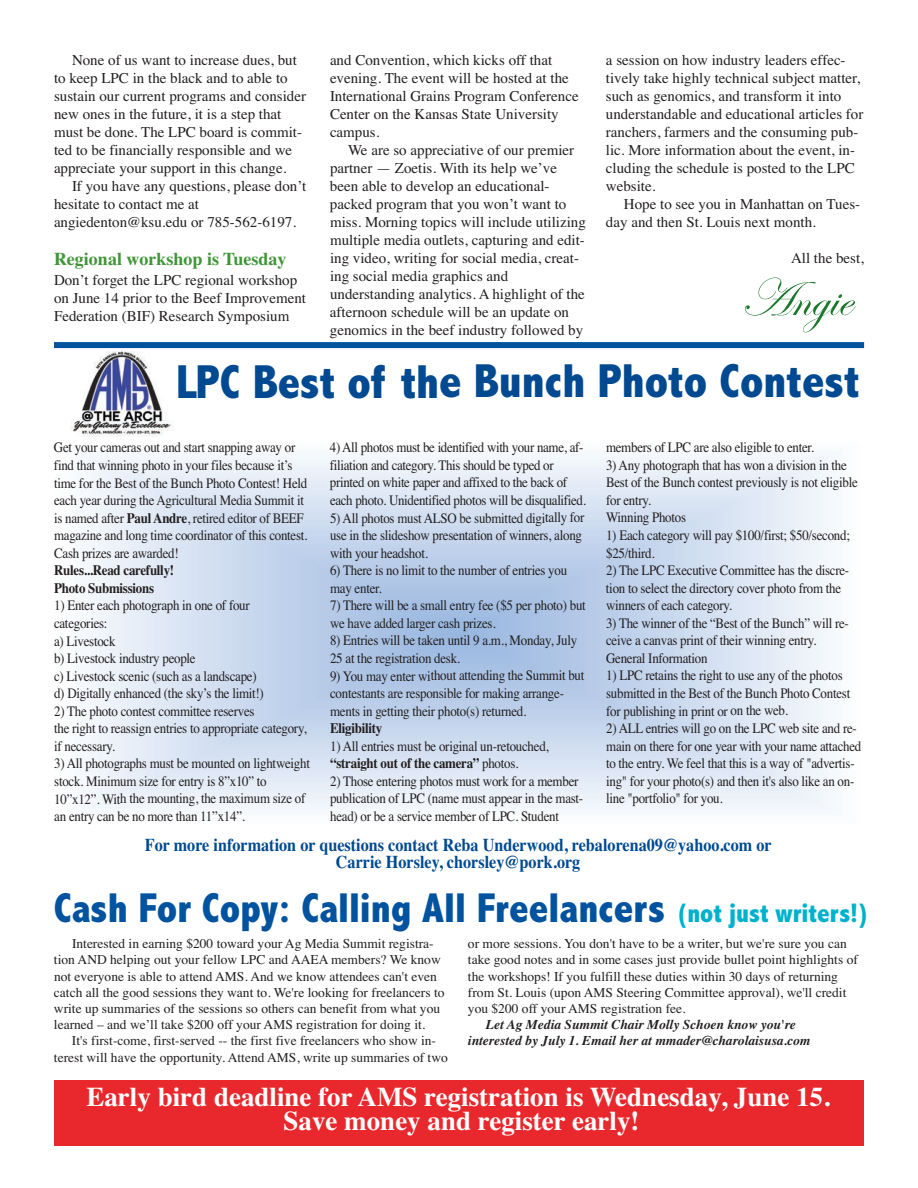
<style>
.page{position:relative;width:918px;height:1188px;background:#fff}
.page>*{position:absolute;margin:0;border:0;box-sizing:border-box;transform-origin:0 0}
.t1{font:54px "Edwardian Script ITC";color:#1a772c}
.t2{font:800 condensed 48px "Abadi";color:#014990}
.t3{font:800 condensed 42px "Abadi";color:#0153a0}
.t4{font:700 27px/23.4px "Times";color:#fff;text-align:center}
.t5{font:700 18px/17.5px "Times";color:#014990;text-align:center;scale:.9 1}
.t6{font:700 18px "Times";color:#3f9537}
.t7{font:15px/18px "Times";color:#231f20}
.t8{font:14.4px/17.5px "Times";letter-spacing:-.02em;color:#231f20;scale:.9 1}
.t9{font:700 14.4px/17.5px "Times";letter-spacing:-.02em;color:#231f20;scale:.9 1}
.t10{font:13.5px/16.2px "Times";color:#231f20}
.t11{font:italic 700 13.5px/16.2px "Times";color:#231f20;text-align:center}
.s1{font-weight:700}
.s2{font-size:27px;color:#00b1cd}
</style>
<div class="page">
<div style="left:54px;top:1080px;width:810px;height:66px;background:#e9282d"></div>
<img style="left:54px;top:348px;width:142px;height:89px">
<div style="left:54px;top:342px;width:810px;height:6px;background:#0153a0"></div>
<p class="t7" style="left:54px;top:51px;width:254px;text-indent:18px">None of us want to increase dues, but to keep LPC in the black and to able to sustain our current programs and consider new ones in the future, it is a step that must be done. The LPC board is commit&shy;ted to be financially responsible and we appreciate your support in this change.</p>
<p class="t7" style="left:54px;top:177px;width:254px;text-indent:18px">If you have any questions, please don’t hesitate to contact me at angiedenton@ksu.edu or 785-562-6197.</p>
<p class="t6" style="left:54px;top:249px;width:234px">Regional workshop is Tuesday</p>
<p class="t7" style="left:54px;top:271px;width:254px">Don’t forget the LPC regional workshop on June 14 prior to the Beef Improvement<br>Federation (BIF) Research Symposium</p>
<p class="t7" style="left:330px;top:51px;width:250px">and Convention, which kicks off that evening. The event will be hosted at the<br>International Grains Program Conference<br>Center on the Kansas State University campus.</p>
<p class="t7" style="left:330px;top:141px;width:257px;text-indent:18px">We are so appreciative of our premier partner — Zoetis. With its help we’ve been able to develop an educational&shy;packed program that you won’t want to miss. Morning topics will include utilizing multiple media outlets, capturing and edit&shy;ing video, writing for social media, creat&shy;ing social media graphics and understanding analytics. A highlight of the afternoon schedule will be an update on genomics in the beef industry followed by</p>
<p class="t7" style="left:606px;top:51px;width:259px">a session on how industry leaders effec&shy;tively take highly technical subject matter, such as genomics, and transform it into understandable and educational articles for ranchers, farmers and the consuming pub&shy;lic. More information about the event, in&shy;cluding the schedule is posted to the LPC website.</p>
<p class="t7" style="left:606px;top:195px;width:256px;text-indent:18px">Hope to see you in Manhattan on Tues&shy;day and then St. Louis next month.</p>
<p class="t7" style="left:791px;top:249px;width:74px">All the best,</p>
<h1 class="t1" style="left:740px;top:264px;width:112px">Angie</h1>
<h2 class="t2" style="left:176px;top:353px;width:685px">LPC Best of the Bunch Photo Contest</h2>
<p class="t8" style="left:54px;top:439px;width:283px">Get your cameras out and start snapping away or find that winning photo in your files because it’s time for the Best of the Bunch Photo Contest! Held each year during the Agricultural Media Summit it is named after <span class="s1">Paul Andre</span>, retired editor of BEEF magazine and long time coordinator of this contest.<br>Cash prizes are awarded!</p>
<p class="t9" style="left:54px;top:562px;width:135px">Rules...Read carefully!<br>Photo Submissions</p>
<p class="t8" style="left:54px;top:597px;width:235px">1) Enter each photograph in one of four categories:<br>a) Livestock<br>b) Livestock industry people<br>c) Livestock scenic (such as a landscape) d) Digitally enhanced (the sky’s the limit!)</p>
<p class="t8" style="left:54px;top:702px;width:282px">2) The photo contest committee reserves<br>the right to reassign entries to appropriate category, if necessary.</p>
<p class="t8" style="left:54px;top:755px;width:286px">3) All photographs must be mounted on lightweight stock. Minimum size for entry is 8”x10” to 10”x12”. With the mounting, the maximum size of an entry can be no more than 11”x14”.</p>
<p class="t8" style="left:330px;top:439px;width:286px">4) All photos must be identified with your name, af&shy;filiation and category. This should be typed or printed on white paper and affixed to the back of each photo. Unidentified photos will be disqualified.</p>
<p class="t8" style="left:330px;top:509px;width:284px">5) All photos must ALSO be submitted digitally for use in the slideshow presentation of winners, along with your headshot.</p>
<p class="t8" style="left:330px;top:561px;width:265px">6) There is no limit to the number of entries you may enter.</p>
<p class="t8" style="left:330px;top:597px;width:286px">7) There will be a small entry fee ($5 per photo) but we have added larger cash prizes.</p>
<p class="t8" style="left:330px;top:632px;width:276px">8) Entries will be taken until 9 a.m., Monday, July<br>25 at the registration desk.</p>
<p class="t8" style="left:330px;top:667px;width:284px">9) You may enter without attending the Summit but contestants are responsible for making arrange&shy;ments in getting their photo(s) returned.</p>
<p class="t9" style="left:330px;top:719px;width:59px">Eligibility</p>
<p class="t8" style="left:330px;top:737px;width:244px">1) All entries must be original un-retouched, <span class="s1">“straight out of the camera”</span> photos.</p>
<p class="t8" style="left:330px;top:772px;width:283px">2) Those entering photos must work for a member publication of LPC (name must appear in the mast&shy;head) or be a service member of LPC. Student</p>
<p class="t8" style="left:606px;top:438px;width:233px">members of LPC are also eligible to enter.</p>
<p class="t8" style="left:606px;top:456px;width:281px">3) Any photograph that has won a division in the<br>Best of the Bunch contest previously is not eligible for entry.<br>Winning Photos</p>
<p class="t8" style="left:606px;top:526px;width:272px">1) Each category will pay $100/first; $50/second; $25/third.</p>
<p class="t8" style="left:606px;top:561px;width:272px">2) The LPC Executive Committee has the discre&shy;tion to select the directory cover photo from the winners of each category.</p>
<p class="t8" style="left:606px;top:614px;width:271px">3) The winner of the “Best of the Bunch” will re&shy;ceive a canvas print of their winning entry.<br>General Information</p>
<p class="t8" style="left:606px;top:667px;width:273px">1) LPC retains the right to use any of the photos submitted in the Best of the Bunch Photo Contest for publishing in print or on the web.</p>
<p class="t8" style="left:606px;top:719px;width:285px">2) ALL entries will go on the LPC web site and re&shy;main on there for one year with your name attached to the entry. We feel that this is a way of "advertis&shy;ing" for your photo(s) and then it's also like an on&shy;line "portfolio" for you.</p>
<p class="t5" style="left:145px;top:836px;width:698px">For more information or questions contact Reba Underwood, rebalorena09@yahoo.com or<br>Carrie Horsley, chorsley@pork.org</p>
<h3 class="t3" style="left:54px;top:883px;width:817px">Cash For Copy: Calling All Freelancers <span class="s2">(not just writers!)</span></h3>
<p class="t10" style="left:54px;top:936px;width:392px;text-indent:18px">Interested in earning $200 toward your Ag Media Summit registra&shy;tion AND helping out your fellow LPC and AAEA members? We know not everyone is able to attend AMS. And we know attendees can't even catch all the good sessions they want to. We're looking for freelancers to write up summaries of the sessions so others can benefit from what you learned – and we’ll take $200 off your AMS registration for doing it.</p>
<p class="t10" style="left:54px;top:1033px;width:395px;text-align:center">It's first-come, first-served -- the first five freelancers who show in&shy;terest will have the opportunity. Attend AMS, write up summaries of two</p>
<p class="t10" style="left:468px;top:936px;width:391px">or more sessions. You don't have to be a writer, but we're sure you can take good notes and in some cases just provide bullet point highlights of the workshops! If you fulfill these duties within 30 days of returning from St. Louis (upon AMS Steering Committee approval), we'll credit you $200 off your AMS registration fee.</p>
<p class="t11" style="left:468px;top:1017px;width:344px">Let Ag Media Summit Chair Molly Schoen know you're interested by July 1. Email her at mmader@charolaisusa.com</p>
<h3 class="t4" style="left:86px;top:1085px;width:745px">Early bird deadline for AMS registration is Wednesday, June 15.<br>Save money and register early!</h3>
</div>
